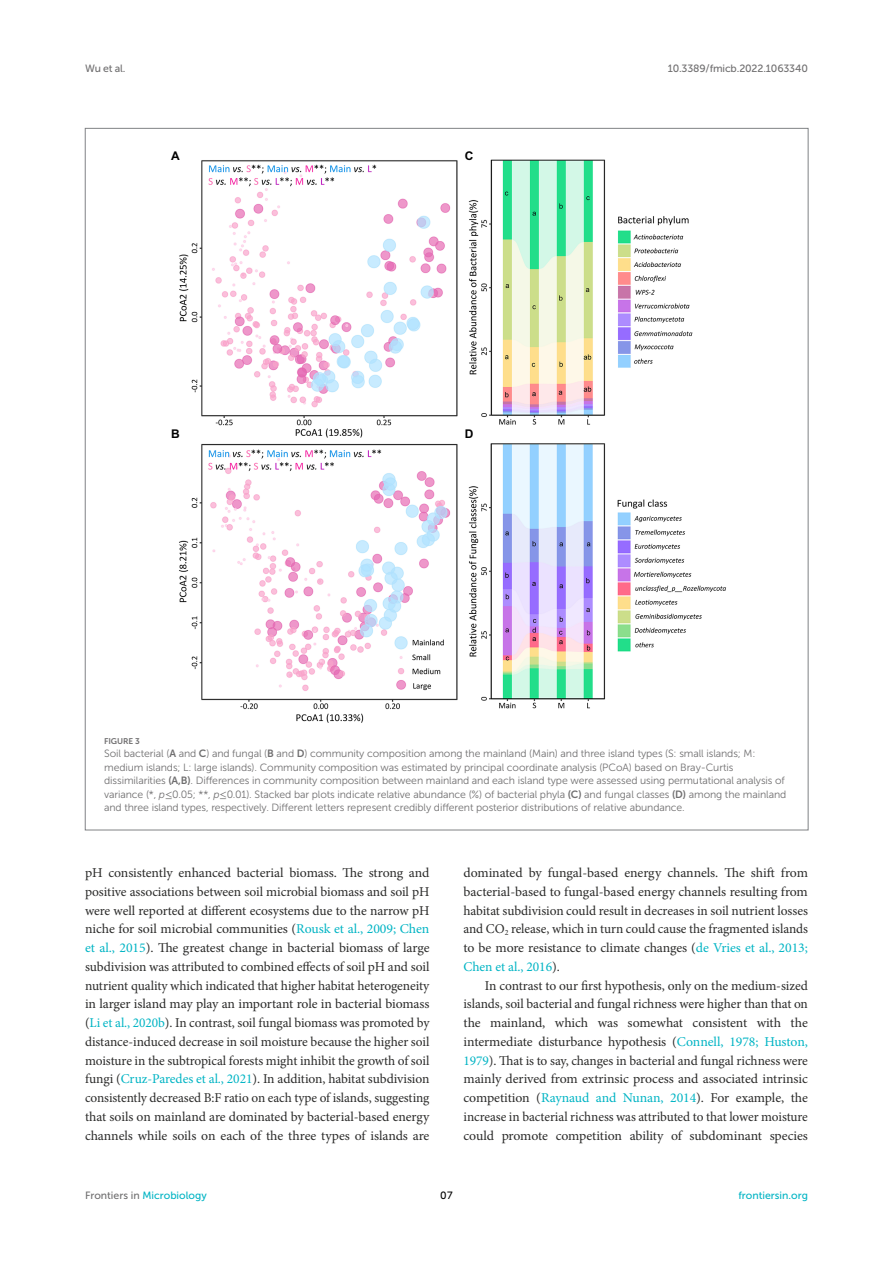
<style>
.page{position:relative;width:893px;height:1263px;background:#fff}
.page>*{position:absolute;margin:0;border:0;box-sizing:border-box;transform-origin:0 0}
.TEXT_FLUSH{font:13.5px/18.8px "Minion Pro";letter-spacing:-.005em;color:#2b2b2a;text-align:justify}
.TEXT{font:13.5px/18.8px "Minion Pro";letter-spacing:-.01em;color:#2b2b2a;text-align:justify}
.t1{font:700 12px "Arial";color:#000}
.FIG_LEG{font:10.5px/13.5px "Museo Sans 300";letter-spacing:-.01em;color:#706f70}
.t2{font:10.5px "Museo Sans 500";color:#00b4c4}
.t3{font:10.5px "Museo Sans 500";letter-spacing:-.015em;color:#706f70}
.t4{font:10.5px "Museo Sans 500";color:#000}
.FIG_HD{font:8.25px "Museo Sans 700";letter-spacing:-.01em;color:#706f70}
.s1{font-family:"Museo Sans 700"}
.s2{font-style:italic}
.s3{font-family:"STIX General"}
.s4{color:#00b4c4}
.s5{color:#706f70}
</style>
<div class="page">
<img style="left:179px;top:159px;width:547px;height:564px">
<p class="t3" style="left:85px;top:63px;width:42px">Wu et al.</p>
<p class="t3" style="left:668px;top:63px;width:142px">10.3389/fmicb.2022.1063340</p>
<p class="t1" style="left:171px;top:147px;width:10px">A</p>
<p class="t1" style="left:465px;top:147px;width:10px">C</p>
<p class="t1" style="left:171px;top:425px;width:10px">B</p>
<p class="t1" style="left:465px;top:425px;width:10px">D</p>
<p class="FIG_HD" style="left:104px;top:736px;width:37px">FIGURE 3</p>
<p class="FIG_LEG" style="left:104px;top:747px;width:684px">Soil bacterial (<span class="s1">A</span> and <span class="s1">C</span>) and fungal (<span class="s1">B</span> and <span class="s1">D</span>) community composition among the mainland (Main) and three island types (S: small islands; M: medium islands; L: large islands). Community composition was estimated by principal coordinate analysis (PCoA) based on Bray-Curtis dissimilarities <span class="s1">(A,B)</span>. Differences in community composition between mainland and each island type were assessed using permutational analysis of variance (*, <span class="s2">p</span><span class="s3">≤</span> 0.05; **, <span class="s2">p</span><span class="s3">≤</span> 0.01). Stacked bar plots indicate relative abundance (%) of bacterial phyla <span class="s1">(C)</span> and fungal classes <span class="s1">(D)</span> among the mainland and three island types, respectively. Different letters represent credibly different posterior distributions of relative abundance.</p>
<p class="TEXT_FLUSH" style="left:85px;top:863px;width:346px">pH consistently enhanced bacterial biomass. The strong and positive associations between soil microbial biomass and soil pH were well reported at different ecosystems due to the narrow pH niche for soil microbial communities (<span class="s4">Rousk et al., 2009; Chen et al., 2015</span>). The greatest change in bacterial biomass of large subdivision was attributed to combined effects of soil pH and soil nutrient quality which indicated that higher habitat heterogeneity in larger island may play an important role in bacterial biomass (<span class="s4">Li et al., 2020b</span>). In contrast, soil fungal biomass was promoted by distance-induced decrease in soil moisture because the higher soil moisture in the subtropical forests might inhibit the growth of soil fungi (<span class="s4">Cruz-Paredes et al., 2021</span>). In addition, habitat subdivision consistently decreased B:F ratio on each type of islands, suggesting that soils on mainland are dominated by bacterial-based energy channels while soils on each of the three types of islands are</p>
<p class="TEXT_FLUSH" style="left:463px;top:863px;width:346px">dominated by fungal-based energy channels. The shift from bacterial-based to fungal-based energy channels resulting from habitat subdivision could result in decreases in soil nutrient losses and CO<sub>2</sub> release, which in turn could cause the fragmented islands to be more resistance to climate changes (<span class="s4">de Vries et al., 2013; Chen et al., 2016</span>).</p>
<p class="TEXT" style="left:463px;top:976px;width:346px;text-indent:21px">In contrast to our first hypothesis, only on the medium-sized islands, soil bacterial and fungal richness were higher than that on the mainland, which was somewhat consistent with the intermediate disturbance hypothesis (<span class="s4">Connell, 1978; Huston, 1979</span>). That is to say, changes in bacterial and fungal richness were mainly derived from extrinsic process and associated intrinsic competition (<span class="s4">Raynaud and Nunan, 2014</span>). For example, the increase in bacterial richness was attributed to that lower moisture could promote competition ability of subdominant species</p>
<p class="t2" style="left:85px;top:1190px;width:123px"><span class="s5">Frontiers in</span> Microbiology</p>
<p class="t4" style="left:440px;top:1190px;width:14px">07</p>
<p class="t2" style="left:738px;top:1190px;width:71px">frontiersin.org</p>
</div>
